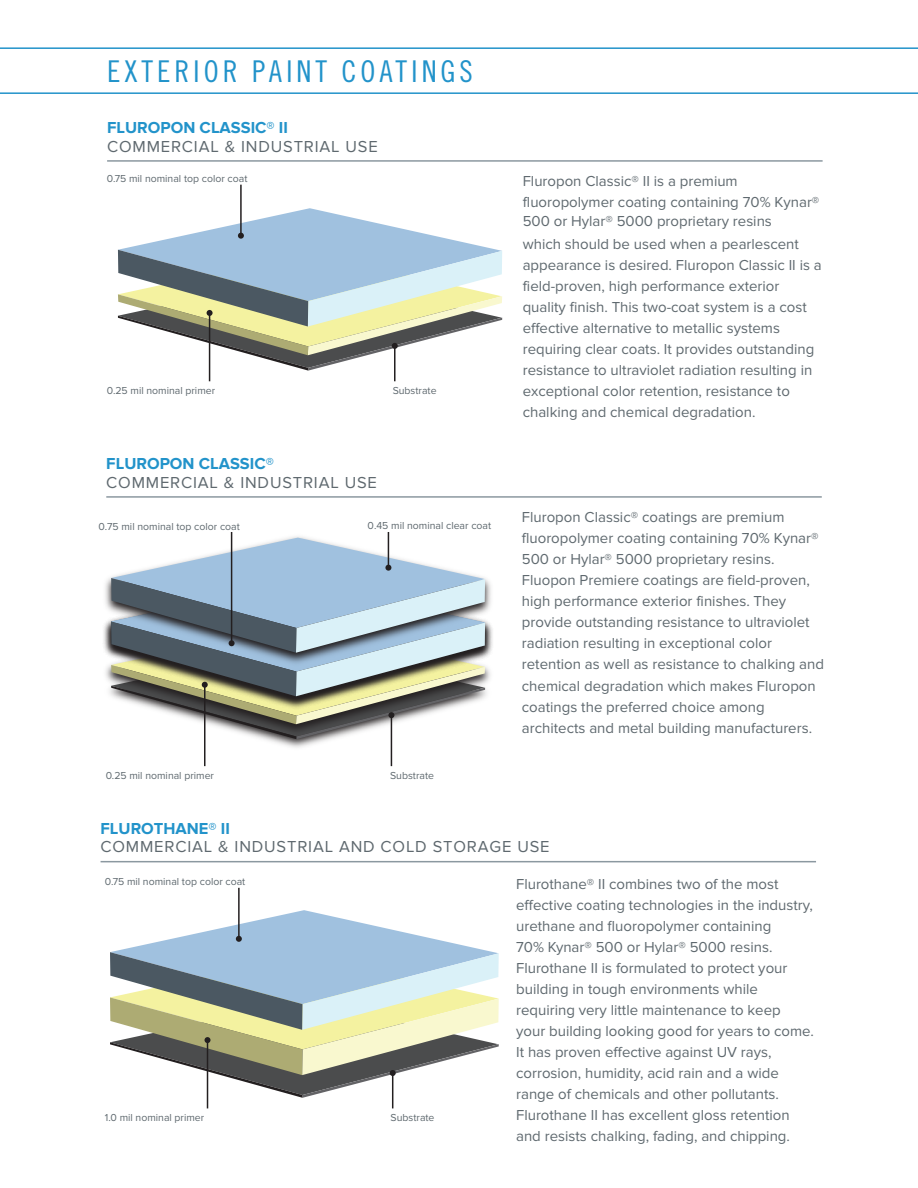
<style>
.page{position:relative;width:918px;height:1188px;background:#fff}
.page>*{position:absolute;margin:0;border:0;box-sizing:border-box;transform-origin:0 0}
.t1{font:30px "Trade Gothic LT Std Cn 18";letter-spacing:.13em;color:#2293ca}
.t2{font:16.5px "Proxima Nova";letter-spacing:.05em;color:#5f696f}
.t3{font:700 16.5px "Proxima Nova";color:#2293ca}
.t4{font:15px/21px "Proxima Nova";color:#5f696f}
.t5{font:10.5px "Proxima Nova";color:#5f696f}
</style>
<div class="page">
<hr style="left:107px;top:160px;width:716px;height:2px;background:#8b98a0">
<hr style="left:240px;top:185px;width:2px;height:51px;background:#231f20">
<hr style="left:209px;top:313px;width:1px;height:68px;background:#231f20">
<hr style="left:394px;top:346px;width:2px;height:35px;background:#231f20">
<svg style="left:118px;top:208px;width:384px;height:163px"></svg>
<hr style="left:0;top:92px;width:918px;height:2px;background:#2293ca">
<hr style="left:0;top:47px;width:918px;height:2px;background:#2293ca">
<hr style="left:106px;top:496px;width:716px;height:2px;background:#8b98a0">
<img style="left:102px;top:532px;width:391px;height:136px">
<hr style="left:388px;top:532px;width:1px;height:36px;background:#231f20">
<hr style="left:231px;top:532px;width:1px;height:111px;background:#231f20">
<hr style="left:204px;top:685px;width:2px;height:81px;background:#231f20">
<hr style="left:391px;top:715px;width:1px;height:51px;background:#231f20">
<svg style="left:111px;top:538px;width:374px;height:201px"></svg>
<hr style="left:101px;top:861px;width:715px;height:1px;background:#8b98a0">
<hr style="left:238px;top:888px;width:2px;height:51px;background:#231f20">
<hr style="left:207px;top:1040px;width:1px;height:68px;background:#231f20">
<hr style="left:392px;top:1073px;width:1px;height:35px;background:#231f20">
<svg style="left:110px;top:910px;width:389px;height:188px"></svg>
<h1 class="t1" style="left:107px;top:53px;width:367px">EXTERIOR PAINT COATINGS</h1>
<p class="t3" style="left:107px;top:118px;width:182px">FLUROPON CLASSIC® II</p>
<p class="t2" style="left:107px;top:137px;width:272px">COMMERCIAL &amp; INDUSTRIAL USE</p>
<p class="t5" style="left:107px;top:172px;width:142px">0.75 mil nominal top color coat</p>
<p class="t5" style="left:107px;top:385px;width:110px">0.25 mil nominal primer</p>
<p class="t5" style="left:393px;top:385px;width:45px">Substrate</p>
<p class="t3" style="left:106px;top:454px;width:169px">FLUROPON CLASSIC®</p>
<p class="t2" style="left:106px;top:473px;width:272px">COMMERCIAL &amp; INDUSTRIAL USE</p>
<p class="t5" style="left:98px;top:520px;width:143px">0.75 mil nominal top color coat</p>
<p class="t5" style="left:368px;top:519px;width:125px">0.45 mil nominal clear coat</p>
<p class="t5" style="left:106px;top:770px;width:110px">0.25 mil nominal primer</p>
<p class="t5" style="left:390px;top:770px;width:45px">Substrate</p>
<p class="t4" style="left:523px;top:171px;width:298px">Fluropon Classic® II is a premium fluoropolymer coating containing 70% Kynar®</p>
<p class="t4" style="left:523px;top:209px;width:278px;line-height:23.1px">500 or Hylar® 5000 proprietary resins which should be used when a pearlescent</p>
<p class="t4" style="left:523px;top:255px;width:301px">appearance is desired. Fluropon Classic II is a field-proven, high performance exterior quality finish. This two-coat system is a cost effective alternative to metallic systems requiring clear coats. It provides outstanding resistance to ultraviolet radiation resulting in exceptional color retention, resistance to chalking and chemical degradation.</p>
<p class="t4" style="left:522px;top:506px;width:304px">Fluropon Classic® coatings are premium fluoropolymer coating containing 70% Kynar® 500 or Hylar® 5000 proprietary resins.<br>Fluopon Premiere coatings are field-proven, high performance exterior finishes. They provide outstanding resistance to ultraviolet radiation resulting in exceptional color retention as well as resistance to chalking and chemical degradation which makes Fluropon coatings the preferred choice among architects and metal building manufacturers.</p>
<p class="t3" style="left:101px;top:819px;width:131px">FLUROTHANE® II</p>
<p class="t2" style="left:101px;top:837px;width:451px">COMMERCIAL &amp; INDUSTRIAL AND COLD STORAGE USE</p>
<p class="t5" style="left:105px;top:876px;width:142px">0.75 mil nominal top color coat</p>
<p class="t4" style="left:516px;top:874px;width:299px">Flurothane® II combines two of the most effective coating technologies in the industry, urethane and fluoropolymer containing<br>70% Kynar® 500 or Hylar® 5000 resins.<br>Flurothane II is formulated to protect your building in tough environments while requiring very little maintenance to keep<br>your building looking good for years to come.<br>It has proven effective against UV rays, corrosion, humidity, acid rain and a wide range of chemicals and other pollutants.<br>Flurothane II has excellent gloss retention and resists chalking, fading, and chipping.</p>
<p class="t5" style="left:105px;top:1112px;width:101px">1.0 mil nominal primer</p>
<p class="t5" style="left:391px;top:1112px;width:45px">Substrate</p>
</div>
